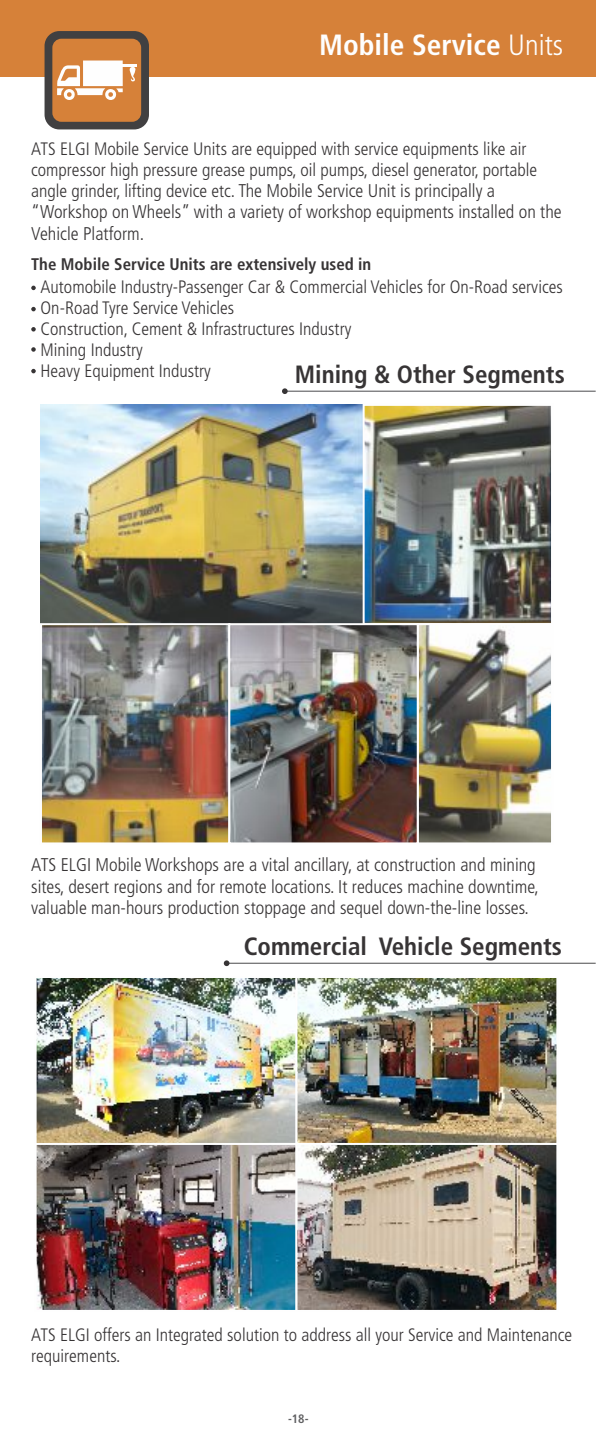
<style>
.page{position:relative;width:596px;height:1440px;background:#fff}
.page>*{position:absolute;margin:0;border:0;box-sizing:border-box;transform-origin:0 0}
.t1{font:700 condensed 29.2px "Frutiger LT";color:#fefefe}
.t2{font:700 condensed 25px "Frutiger LT";color:#373435}
.t3{font:300 condensed 18.4px/21.4px "Frutiger LT";color:#373435}
.t4{font:300 condensed 18px/21px "Frutiger LT";color:#373435}
.t5{font:700 condensed 16.8px "Frutiger LT";color:#373435}
.t6{font:700 condensed 12.2px "Frutiger LT";color:#606062}
.s1{font-weight:300}
.s2{font-size:18px}
</style>
<div class="page">
<div style="left:0;top:0;width:595px;height:77px;background:#d68139"></div>
<hr style="left:285px;top:391px;width:310px;height:1px;background:#606062">
<svg style="left:282px;top:388px;width:5px;height:6px"></svg>
<svg style="left:31px;top:286px;width:5px;height:4px"></svg>
<svg style="left:31px;top:307px;width:5px;height:4px"></svg>
<svg style="left:31px;top:327px;width:5px;height:5px"></svg>
<svg style="left:31px;top:347px;width:5px;height:5px"></svg>
<svg style="left:31px;top:369px;width:5px;height:4px"></svg>
<hr style="left:226px;top:963px;width:369px;height:1px;background:#606062">
<svg style="left:224px;top:960px;width:5px;height:6px"></svg>
<img style="left:41px;top:405px;width:508px;height:436px">
<div style="left:362px;top:404px;width:190px;height:221px;border:2px solid #fefefe"></div>
<div style="left:40px;top:623px;width:190px;height:221px;border:2px solid #fefefe"></div>
<div style="left:416px;top:623px;width:136px;height:221px;border:2px solid #fefefe"></div>
<div style="left:228px;top:623px;width:190px;height:221px;border:2px solid #fefefe"></div>
<img style="left:38px;top:979px;width:517px;height:330px">
<div style="left:35px;top:976px;width:262px;height:169px;border:2px solid #fefefe"></div>
<div style="left:35px;top:1143px;width:262px;height:169px;border:2px solid #fefefe"></div>
<div style="left:295px;top:976px;width:263px;height:169px;border:2px solid #fefefe"></div>
<div style="left:295px;top:1143px;width:263px;height:169px;border:2px solid #fefefe"></div>
<div style="left:44px;top:31px;width:105px;height:98px;background:#414041;border-radius:15px"></div>
<div style="left:52px;top:39px;width:89px;height:83px;background:#d68139;border-radius:9px"></div>
<div style="left:83px;top:61px;width:40px;height:25px;background:#fefefe"></div>
<svg style="left:57px;top:64px;width:79px;height:36px"></svg>
<h1 class="t1" style="left:319px;top:34px;width:245px">Mobile Service <span class="s1">Units</span></h1>
<p class="t4" style="left:31px;top:139px;width:507px">ATS ELGI Mobile Service Units are equipped with service equipments like air compressor high pressure grease pumps, oil pumps, diesel generator, portable</p>
<p class="t3" style="left:31px;top:181px;width:531px"><span class="s2">angle grinder, lifting device etc.</span> The Mobile Service Unit is principally a “Workshop on Wheels” with a variety of workshop equipments installed on the<br>Vehicle Platform.</p>
<p class="t5" style="left:31px;top:257px;width:341px">The Mobile Service Units are extensively used in</p>
<p class="t4" style="left:41px;top:278px;width:523px">Automobile Industry-Passenger Car &amp; Commercial Vehicles for On-Road services On-Road Tyre Service Vehicles<br>Construction, Cement &amp; Infrastructures Industry<br>Mining Industry<br>Heavy Equipment Industry</p>
<h2 class="t2" style="left:295px;top:365px;width:271px">Mining &amp; Other Segments</h2>
<p class="t3" style="left:31px;top:856px;width:509px">ATS ELGI Mobile Workshops are a vital ancillary, at construction and mining sites, desert regions and for remote locations. It reduces machine downtime, valuable man-hours production stoppage and sequel down-the-line losses.</p>
<h2 class="t2" style="left:243px;top:937px;width:320px">Commercial Vehicle Segments</h2>
<p class="t4" style="left:31px;top:1326px;width:542px">ATS ELGI offers an Integrated solution to address all your Service and Maintenance requirements.</p>
<p class="t6" style="left:288px;top:1414px;width:22px">-18-</p>
</div>
